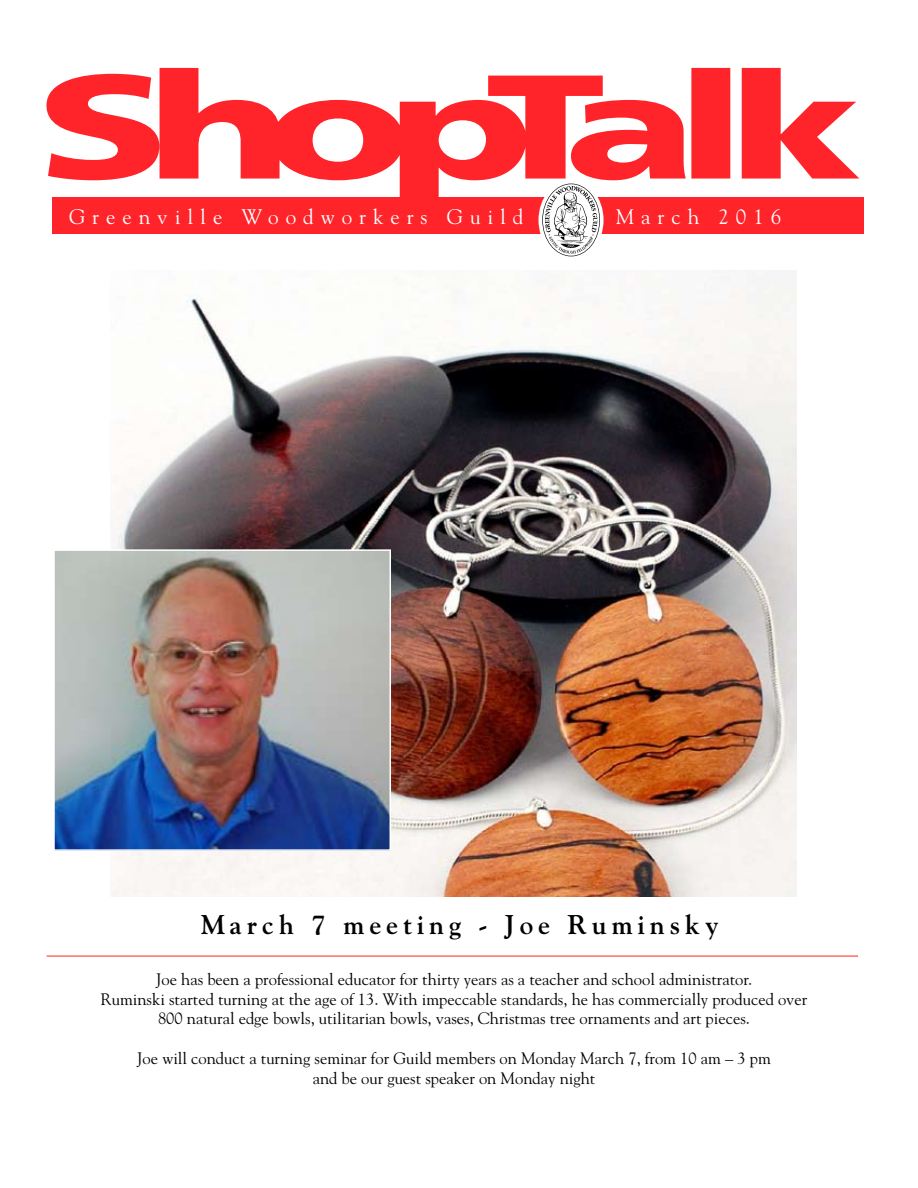
<style>
.page{position:relative;width:918px;height:1188px;background:#fff}
.page>*{position:absolute;margin:0;border:0;box-sizing:border-box;transform-origin:0 0}
.t1{font:700 27px "Goudy Std";letter-spacing:.18em;color:#000003}
.t2{font:21px "Goudy Std";letter-spacing:.33em;color:#fff}
.t3{font:16.5px/19.8px "Goudy Std";color:#000;text-align:center}
</style>
<div class="page">
<svg style="left:46px;top:68px;width:813px;height:130px;fill:#ff232a"></svg>
<div style="left:52px;top:198px;width:812px;height:36px;background:#ff232a"></div>
<div style="left:539px;top:180px;width:65px;height:80px;background:#fff;border-radius:50%"></div>
<svg style="left:542px;top:184px;width:58px;height:72px"></svg>
<hr style="left:47px;top:955px;width:811px;height:2px;background:#ff6c60">
<img style="left:110px;top:270px;width:686px;height:626px">
<img style="left:56px;top:552px;width:332px;height:296px">
<div style="left:53px;top:549px;width:338px;height:302px;border:2px solid #fff"></div>
<p class="t2" style="left:69px;top:204px;width:456px">Greenville Woodworkers Guild</p>
<p class="t2" style="left:616px;top:204px;width:167px">March 2016</p>
<h1 class="t1" style="left:201px;top:909px;width:519px">March 7 meeting - Joe Ruminsky</h1>
<p class="t3" style="left:101px;top:969px;width:708px">Joe has been a professional educator for thirty years as a teacher and school administrator.<br>Ruminski started turning at the age of 13. With impeccable standards, he has commercially produced over<br>800 natural edge bowls, utilitarian bowls, vases, Christmas tree ornaments and art pieces.</p>
<p class="t3" style="left:137px;top:1048px;width:635px">Joe will conduct a turning seminar for Guild members on Monday March 7, from 10 am – 3 pm and be our guest speaker on Monday night</p>
</div>
